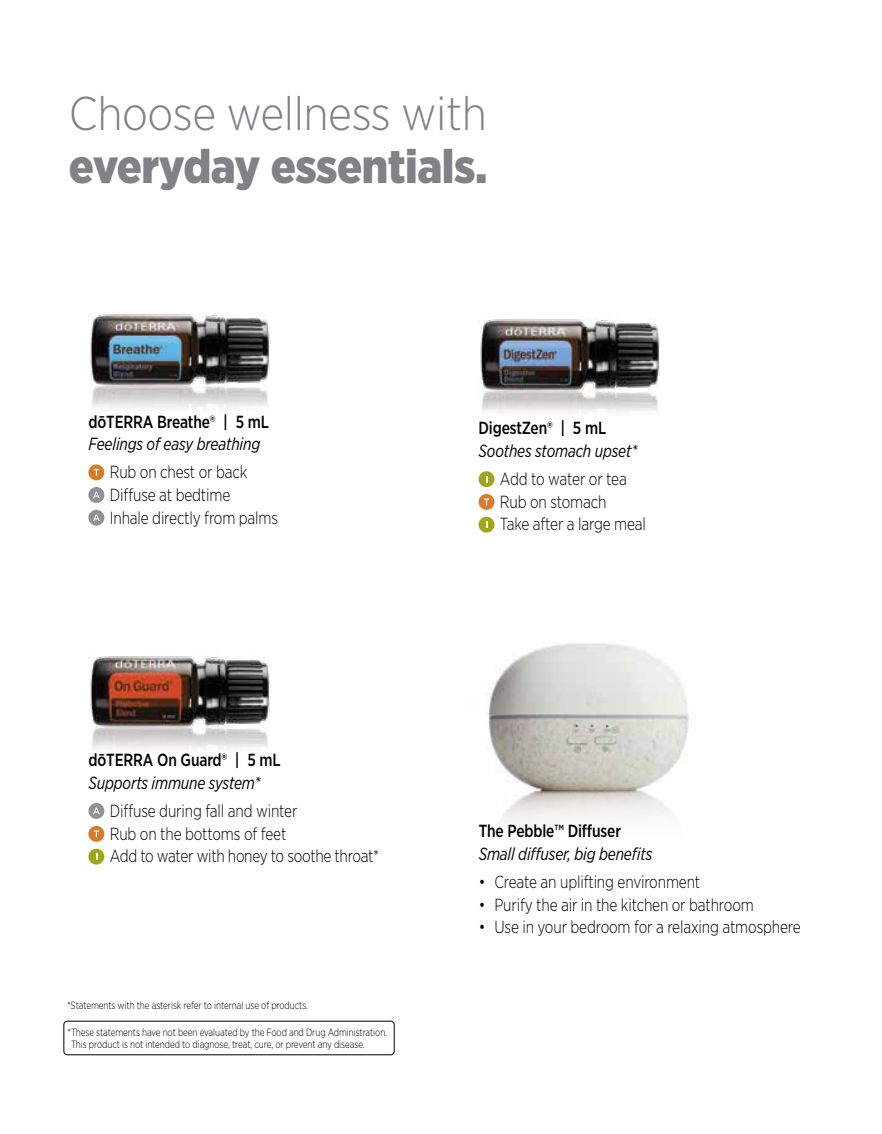
<style>
.page{position:relative;width:882px;height:1134px;background:#fff}
.page>*{position:absolute;margin:0;border:0;box-sizing:border-box;transform-origin:0 0}
.t1{font:900 47.25px "Gotham Narrow";letter-spacing:-.01em;color:#808285}
.t2{font:300 47.25px "Gotham Narrow";letter-spacing:-.01em;color:#808285}
.t3{font:300 17.5px/22.8px "Gotham Narrow";letter-spacing:-.01em;color:#000;scale:.9 1}
.t4{font:italic 17.5px "Gotham Narrow";letter-spacing:-.01em;color:#000;scale:.9 1}
.t5{font:500 17.5px "Gotham Narrow";letter-spacing:-.01em;color:#000;scale:.9 1}
.t6{font:300 10.5px/12.2px "Gotham Narrow";letter-spacing:-.01em;color:#000;scale:.9 1}
</style>
<div class="page">
<img style="left:487px;top:643px;width:202px;height:180px">
<img style="left:88px;top:314px;width:182px;height:94px">
<img style="left:88px;top:656px;width:182px;height:94px">
<img style="left:478px;top:319px;width:182px;height:94px">
<div style="left:88px;top:803px;width:16px;height:16px;background:#919195;border-radius:50%"></div>
<svg style="left:93px;top:808px;width:7px;height:6px"></svg>
<div style="left:88px;top:826px;width:16px;height:16px;background:#d77d2a;border-radius:50%"></div>
<svg style="left:94px;top:831px;width:5px;height:6px"></svg>
<div style="left:88px;top:849px;width:16px;height:16px;background:#9fa617;border-radius:50%"></div>
<svg style="left:96px;top:853px;width:2px;height:7px"></svg>
<div style="left:88px;top:464px;width:16px;height:16px;background:#d77d2a;border-radius:50%"></div>
<svg style="left:94px;top:469px;width:5px;height:7px"></svg>
<div style="left:88px;top:487px;width:16px;height:16px;background:#919195;border-radius:50%"></div>
<svg style="left:93px;top:492px;width:7px;height:6px"></svg>
<div style="left:88px;top:510px;width:16px;height:16px;background:#919195;border-radius:50%"></div>
<svg style="left:93px;top:514px;width:7px;height:7px"></svg>
<div style="left:479px;top:471px;width:15px;height:16px;background:#9fa617;border-radius:50%"></div>
<div style="left:479px;top:494px;width:15px;height:16px;background:#d77d2a;border-radius:50%"></div>
<svg style="left:484px;top:499px;width:5px;height:6px"></svg>
<div style="left:479px;top:517px;width:15px;height:16px;background:#9fa617;border-radius:50%"></div>
<div style="left:64px;top:1021px;width:330px;height:34px;border:1px solid #000;border-radius:4px"></div>
<h1 class="t2" style="left:69px;top:85px;width:420px">Choose wellness with</h1>
<h1 class="t1" style="left:69px;top:135px;width:420px">everyday essentials.</h1>
<p class="t5" style="left:88px;top:410px;width:202px">dōTERRA Breathe® | 5 mL</p>
<p class="t4" style="left:88px;top:433px;width:192px">Feelings of easy breathing</p>
<p class="t3" style="left:110px;top:460px;width:189px">Rub on chest or back<br>Diffuse at bedtime<br>Inhale directly from palms</p>
<p class="t5" style="left:88px;top:749px;width:215px">dōTERRA On Guard® | 5 mL</p>
<p class="t4" style="left:88px;top:772px;width:193px">Supports immune system*</p>
<p class="t3" style="left:110px;top:799px;width:301px">Diffuse during fall and winter<br>Rub on the bottoms of feet<br>Add to water with honey to soothe throat*</p>
<p class="t6" style="left:67px;top:999px;width:269px">*Statements with the asterisk refer to internal use of products.</p>
<p class="t6" style="left:71px;top:1026px;width:353px;text-indent:-4px">*These statements have not been evaluated by the Food and Drug Administration.<br>This product is not intended to diagnose, treat, cure, or prevent any disease.</p>
<p class="t5" style="left:479px;top:417px;width:144px">DigestZen® | 5 mL</p>
<p class="t4" style="left:479px;top:440px;width:178px">Soothes stomach upset*</p>
<p class="t3" style="left:500px;top:467px;width:164px">Add to water or tea<br>Rub on stomach<br>Take after a large meal</p>
<p class="t5" style="left:479px;top:820px;width:160px">The Pebble™ Diffuser</p>
<p class="t4" style="left:479px;top:843px;width:195px">Small diffuser, big benefits</p>
<p class="t3" style="left:479px;top:870px;width:248px">• Create an uplifting environment</p>
<p class="t3" style="left:479px;top:893px;width:307px">• Purify the air in the kitchen or bathroom</p>
<p class="t3" style="left:479px;top:916px;width:359px">• Use in your bedroom for a relaxing atmosphere</p>
</div>
